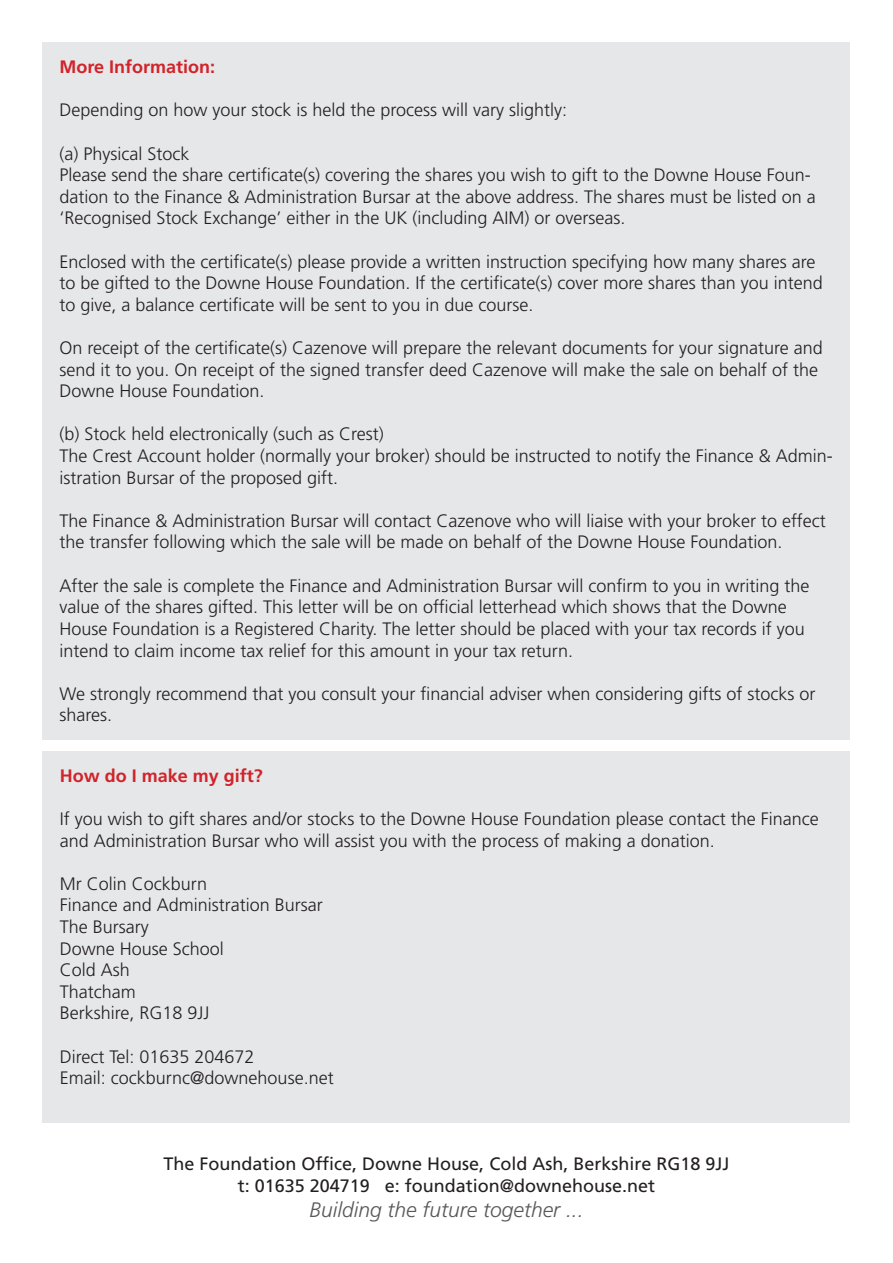
<style>
.page{position:relative;width:893px;height:1263px;background:#fff}
.page>*{position:absolute;margin:0;border:0;box-sizing:border-box;transform-origin:0 0}
.t1{font:italic 300 21px "Frutiger LT Std";color:#57585a}
.t2{font:300 18px/21.6px "Frutiger LT Std";color:#231f20}
.t3{font:18px/21.6px "Frutiger LT Std";color:#231f20;text-align:center}
.t4{font:700 18px "Frutiger LT Std";color:#d1232a}
</style>
<div class="page">
<div style="left:42px;top:43px;width:808px;height:697px;background:#e6e7e9"></div>
<div style="left:43px;top:751px;width:807px;height:372px;background:#e6e7e9"></div>
<p class="t4" style="left:59px;top:56px;width:157px">More Information:</p>
<p class="t2" style="left:59px;top:100px;width:509px">Depending on how your stock is held the process will vary slightly:</p>
<p class="t2" style="left:59px;top:143px;width:131px">(a) Physical Stock</p>
<p class="t2" style="left:59px;top:164px;width:758px">Please send the share certificate(s) covering the shares you wish to gift to the Downe House Foun&shy;dation to the Finance &amp; Administration Bursar at the above address. The shares must be listed on a ‘Recognised Stock Exchange’ either in the UK (including AIM) or overseas.</p>
<p class="t2" style="left:59px;top:251px;width:765px">Enclosed with the certificate(s) please provide a written instruction specifying how many shares are to be gifted to the Downe House Foundation. If the certificate(s) cover more shares than you intend to give, a balance certificate will be sent to you in due course.</p>
<p class="t2" style="left:59px;top:337px;width:765px">On receipt of the certificate(s) Cazenove will prepare the relevant documents for your signature and send it to you. On receipt of the signed transfer deed Cazenove will make the sale on behalf of the<br>Downe House Foundation.</p>
<p class="t2" style="left:59px;top:424px;width:326px">(b) Stock held electronically (such as Crest)</p>
<p class="t2" style="left:59px;top:445px;width:775px">The Crest Account holder (normally your broker) should be instructed to notify the Finance &amp; Admin&shy;istration Bursar of the proposed gift.</p>
<p class="t2" style="left:59px;top:510px;width:768px">The Finance &amp; Administration Bursar will contact Cazenove who will liaise with your broker to effect the transfer following which the sale will be made on behalf of the Downe House Foundation.</p>
<p class="t2" style="left:59px;top:575px;width:752px">After the sale is complete the Finance and Administration Bursar will confirm to you in writing the value of the shares gifted. This letter will be on official letterhead which shows that the Downe House Foundation is a Registered Charity. The letter should be placed with your tax records if you intend to claim income tax relief for this amount in your tax return.</p>
<p class="t2" style="left:59px;top:683px;width:758px">We strongly recommend that you consult your financial adviser when considering gifts of stocks or shares.</p>
<p class="t4" style="left:60px;top:765px;width:205px">How do I make my gift?</p>
<p class="t2" style="left:60px;top:808px;width:760px">If you wish to gift shares and/or stocks to the Downe House Foundation please contact the Finance and Administration Bursar who will assist you with the process of making a donation.</p>
<p class="t2" style="left:60px;top:873px;width:149px">Mr Colin Cockburn</p>
<p class="t2" style="left:60px;top:895px;width:265px">Finance and Administration Bursar</p>
<p class="t2" style="left:60px;top:916px;width:91px">The Bursary</p>
<p class="t2" style="left:60px;top:938px;width:166px">Downe House School</p>
<p class="t2" style="left:60px;top:959px;width:72px">Cold Ash</p>
<p class="t2" style="left:60px;top:981px;width:77px">Thatcham</p>
<p class="t2" style="left:60px;top:1003px;width:151px">Berkshire, RG18 9JJ</p>
<p class="t2" style="left:60px;top:1046px;width:196px">Direct Tel: 01635 204672</p>
<p class="t2" style="left:60px;top:1067px;width:275px">Email: cockburnc@downehouse.net</p>
<p class="t3" style="left:164px;top:1153px;width:567px">The Foundation Office, Downe House, Cold Ash, Berkshire RG18 9JJ t: 01635 204719 e: foundation@downehouse.net</p>
<p class="t1" style="left:309px;top:1198px;width:276px">Building the future together ...</p>
</div>
